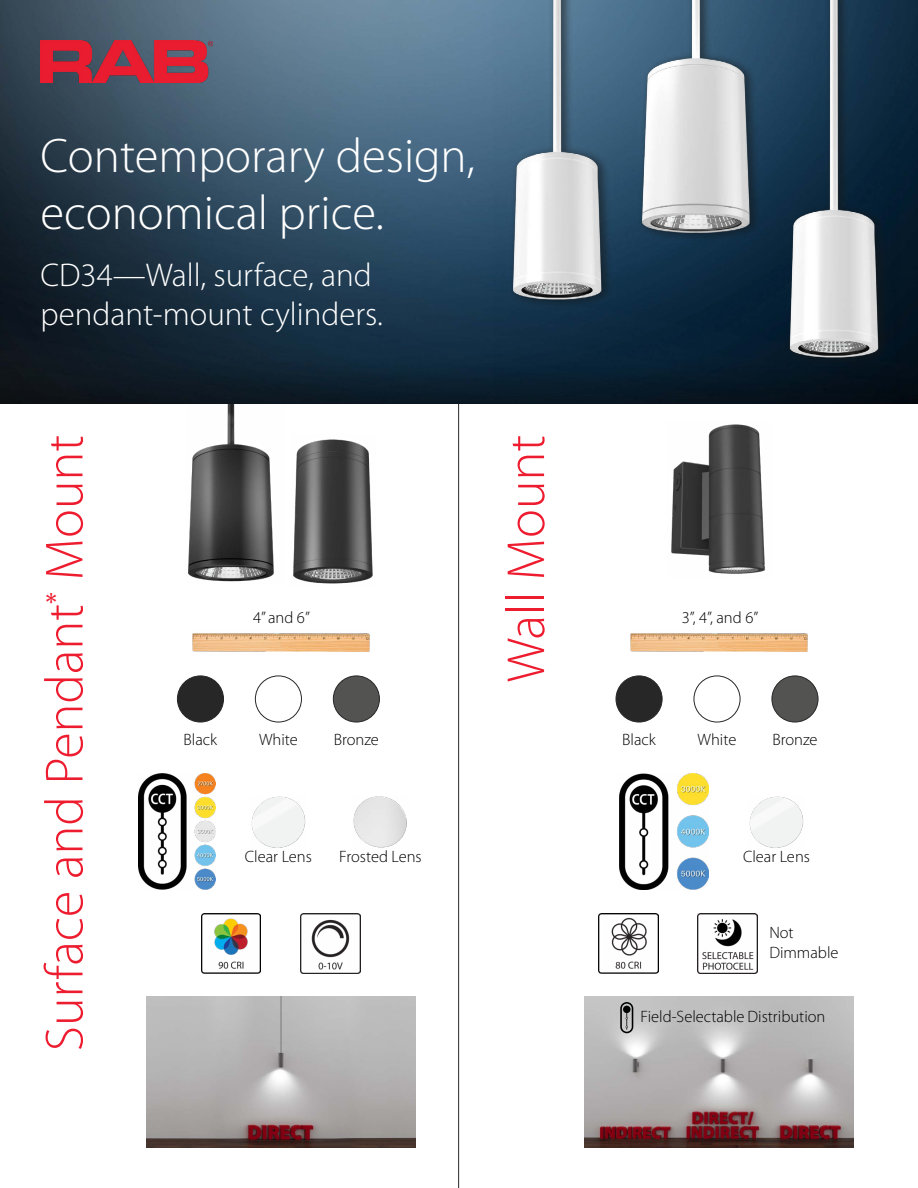
<style>
.page{position:relative;width:918px;height:1188px;background:#fff}
.page>*{position:absolute;margin:0;border:0;box-sizing:border-box;transform-origin:0 0}
.t1{font:300 54px "Myriad Pro";color:#ed1c2f}
.t2{font:300 48.75px/57px "Myriad Pro";color:#fff}
.t3{font:300 33px/39px "Myriad Pro";color:#fff}
.t4{font:300 16.5px/19.8px "Myriad Pro";color:#000}
</style>
<div class="page">
<img style="left:192px;top:633px;width:178px;height:19px">
<img style="left:630px;top:633px;width:178px;height:19px">
<div style="left:693px;top:675px;width:48px;height:48px;border:1px solid #000;border-radius:50%"></div>
<div style="left:772px;top:676px;width:46px;height:46px;background:#535352;border-radius:50%"></div>
<div style="left:771px;top:675px;width:48px;height:48px;border:1px solid #000;border-radius:50%"></div>
<div style="left:616px;top:676px;width:46px;height:46px;background:#272727;border-radius:50%"></div>
<div style="left:616px;top:675px;width:47px;height:48px;border:1px solid #000;border-radius:50%"></div>
<img style="left:201px;top:913px;width:60px;height:60px">
<img style="left:301px;top:914px;width:59px;height:59px">
<img style="left:146px;top:997px;width:269px;height:151px">
<img style="left:138px;top:774px;width:78px;height:116px">
<img style="left:353px;top:796px;width:54px;height:52px">
<img style="left:251px;top:796px;width:55px;height:52px">
<img style="left:619px;top:774px;width:89px;height:116px">
<img style="left:749px;top:796px;width:55px;height:52px">
<img style="left:598px;top:913px;width:60px;height:61px">
<img style="left:698px;top:913px;width:60px;height:60px">
<hr style="left:458px;top:369px;width:1px;height:819px;background:#000">
<img style="left:186px;top:403px;width:101px;height:179px">
<img style="left:293px;top:439px;width:80px;height:145px">
<img style="left:671px;top:424px;width:94px;height:150px">
<img style="left:585px;top:997px;width:269px;height:150px">
<svg style="left:620px;top:1002px;width:13px;height:31px"></svg>
<img style="left:0;top:0;width:918px;height:403px">
<img style="left:40px;top:40px;width:173px;height:42px">
<img style="left:493px;top:0;width:407px;height:393px">
<div style="left:255px;top:675px;width:47px;height:48px;border:1px solid #000;border-radius:50%"></div>
<div style="left:333px;top:676px;width:46px;height:46px;background:#535352;border-radius:50%"></div>
<div style="left:333px;top:675px;width:47px;height:48px;border:1px solid #000;border-radius:50%"></div>
<div style="left:177px;top:676px;width:47px;height:46px;background:#272727;border-radius:50%"></div>
<div style="left:177px;top:675px;width:47px;height:48px;border:1px solid #000;border-radius:50%"></div>
<h2 class="t2" style="left:40px;top:128px;width:436px">Contemporary design, economical price.</h2>
<h3 class="t3" style="left:40px;top:256px;width:344px">CD34—Wall, surface, and pendant-mount cylinders.</h3>
<h1 class="t1" style="left:35px;top:1051px;width:618px;rotate:-90deg">Surface and Pendant<sup>*</sup> Mount</h1>
<h1 class="t1" style="left:496px;top:682px;width:249px;rotate:-90deg">Wall Mount</h1>
<p class="t4" style="left:253px;top:608px;width:58px">4” and 6”</p>
<p class="t4" style="left:682px;top:608px;width:78px">3”, 4”, and 6”</p>
<p class="t4" style="left:622px;top:730px;width:35px">Black</p>
<p class="t4" style="left:698px;top:730px;width:40px">White</p>
<p class="t4" style="left:772px;top:730px;width:47px">Bronze</p>
<p class="t4" style="left:184px;top:730px;width:35px">Black</p>
<p class="t4" style="left:259px;top:730px;width:40px">White</p>
<p class="t4" style="left:334px;top:730px;width:47px">Bronze</p>
<p class="t4" style="left:245px;top:847px;width:68px">Clear Lens</p>
<p class="t4" style="left:339px;top:847px;width:84px">Frosted Lens</p>
<p class="t4" style="left:743px;top:847px;width:68px">Clear Lens</p>
<p class="t4" style="left:769px;top:923px;width:71px">Not<br>Dimmable</p>
<p class="t4" style="left:641px;top:1007px;width:186px">Field-Selectable Distribution</p>
</div>
